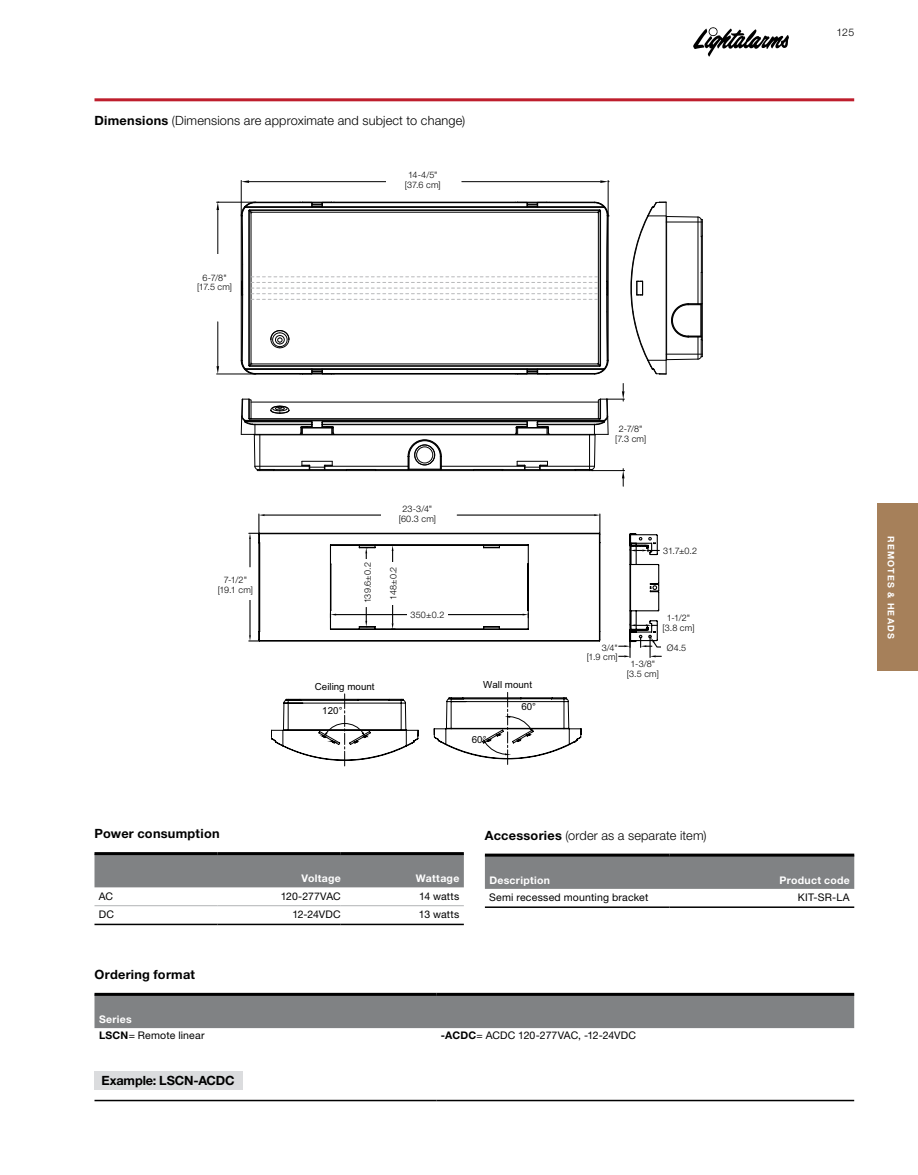
<style>
.page{position:relative;width:918px;height:1175px;background:#fff}
.page>*{position:absolute;margin:0;border:0;box-sizing:border-box;transform-origin:0 0}
.t1{font:18.75px "AB Bvoice";color:#000;scale:.8 1}
.t2{font:300 12.75px "Helvetica Neue LT Pro";letter-spacing:.01em;color:#000}
.t3{font:700 12.75px "Helvetica Neue LT Pro";letter-spacing:.02em;color:#000}
.t4{font:700 12.75px "Helvetica Neue LT Pro";letter-spacing:-.01em;color:#000}
.t5{font:12.3px "AB Bvoice";color:#000}
.t6{font:10.5px/16.5px "Helvetica Neue LT Pro";letter-spacing:.015em;color:#000}
.t7{font:10.5px "Helvetica Neue LT Pro";letter-spacing:-.005em;color:#000}
.t8{font:700 10.5px "Helvetica Neue LT Pro";letter-spacing:.025em;color:#fff}
.t9{font:300 10.5px "Helvetica Neue LT Pro";color:#000}
.t10{font:9.75px "Arial";color:#000}
.t11{font:300 9px/9.8px "Helvetica Neue LT Pro";letter-spacing:.02em;color:#000;text-align:center}
.t12{font:700 9px "Helvetica Neue LT Pro";letter-spacing:.13em;color:#fff}
.s1{font-weight:700}
.s2{font-weight:700;color:#fff}
</style>
<div class="page">
<svg style="left:693px;top:27px;width:96px;height:30px"></svg>
<hr style="left:94px;top:98px;width:760px;height:3px;background:#be1e2d">
<div style="left:878px;top:503px;width:40px;height:168px;background:#a6805a"></div>
<div style="left:94px;top:855px;width:370px;height:32px;background:#808284"></div>
<hr style="left:94px;top:905px;width:124px;height:1px;background:#b1b3b5">
<hr style="left:218px;top:923px;width:123px;height:2px;background:#000">
<hr style="left:341px;top:923px;width:123px;height:2px;background:#000">
<hr style="left:94px;top:852px;width:124px;height:3px;background:#000">
<hr style="left:218px;top:852px;width:123px;height:3px;background:#000">
<hr style="left:341px;top:852px;width:123px;height:3px;background:#000">
<hr style="left:218px;top:905px;width:123px;height:1px;background:#b1b3b5">
<hr style="left:341px;top:905px;width:123px;height:1px;background:#b1b3b5">
<hr style="left:94px;top:923px;width:124px;height:2px;background:#000">
<div style="left:94px;top:995px;width:760px;height:33px;background:#808284"></div>
<hr style="left:94px;top:992px;width:342px;height:3px;background:#000">
<hr style="left:436px;top:992px;width:418px;height:3px;background:#000">
<hr style="left:94px;top:1099px;width:342px;height:2px;background:#000">
<hr style="left:436px;top:1099px;width:418px;height:2px;background:#000">
<div style="left:95px;top:1071px;width:148px;height:18px;background:#dbdcde"></div>
<hr style="left:251px;top:402px;width:347px;height:1px;background:#000">
<hr style="left:250px;top:418px;width:350px;height:1px;background:#000">
<hr style="left:250px;top:419px;width:350px;height:1px;background:#000">
<hr style="left:245px;top:420px;width:359px;height:1px;background:#000">
<hr style="left:246px;top:421px;width:66px;height:1px;background:#000">
<hr style="left:538px;top:421px;width:66px;height:1px;background:#000">
<hr style="left:322px;top:421px;width:205px;height:1px;background:#000">
<hr style="left:538px;top:424px;width:56px;height:1px;background:#000">
<hr style="left:255px;top:424px;width:57px;height:1px;background:#000">
<hr style="left:322px;top:424px;width:205px;height:1px;background:#000">
<hr style="left:517px;top:427px;width:30px;height:1px;background:#000">
<hr style="left:302px;top:427px;width:30px;height:1px;background:#000">
<hr style="left:517px;top:428px;width:31px;height:1px;background:#000">
<hr style="left:301px;top:428px;width:32px;height:1px;background:#000">
<hr style="left:254px;top:434px;width:341px;height:1px;background:#000">
<hr style="left:255px;top:466px;width:54px;height:1px;background:#000">
<hr style="left:325px;top:466px;width:83px;height:1px;background:#000">
<hr style="left:441px;top:466px;width:83px;height:1px;background:#000">
<hr style="left:540px;top:466px;width:55px;height:1px;background:#000">
<svg style="left:474px;top:469px;width:29px;height:1px"></svg>
<hr style="left:346px;top:469px;width:30px;height:1px;background:#000">
<hr style="left:503px;top:469px;width:72px;height:1px;background:#000">
<hr style="left:376px;top:469px;width:98px;height:1px;background:#000">
<hr style="left:275px;top:469px;width:71px;height:1px;background:#000">
<hr style="left:257px;top:470px;width:335px;height:1px;background:#000">
<svg style="left:241px;top:398px;width:49px;height:73px"></svg>
<svg style="left:537px;top:421px;width:13px;height:13px"></svg>
<svg style="left:408px;top:439px;width:34px;height:30px"></svg>
<svg style="left:299px;top:421px;width:14px;height:13px"></svg>
<svg style="left:321px;top:421px;width:14px;height:13px"></svg>
<svg style="left:514px;top:421px;width:14px;height:13px"></svg>
<svg style="left:302px;top:461px;width:31px;height:9px"></svg>
<svg style="left:517px;top:461px;width:31px;height:9px"></svg>
<svg style="left:630px;top:202px;width:73px;height:173px"></svg>
<hr style="left:217px;top:374px;width:37px;height:1px;background:#000">
<hr style="left:217px;top:202px;width:37px;height:1px;background:#000">
<hr style="left:218px;top:322px;width:1px;height:44px;background:#000">
<hr style="left:218px;top:210px;width:1px;height:44px;background:#000">
<svg style="left:217px;top:366px;width:2px;height:8px"></svg>
<svg style="left:217px;top:202px;width:2px;height:8px"></svg>
<hr style="left:241px;top:180px;width:1px;height:35px;background:#000">
<hr style="left:608px;top:180px;width:1px;height:35px;background:#000">
<hr style="left:249px;top:181px;width:139px;height:1px;background:#000">
<hr style="left:462px;top:181px;width:138px;height:1px;background:#000">
<svg style="left:241px;top:180px;width:8px;height:3px"></svg>
<svg style="left:241px;top:202px;width:368px;height:173px"></svg>
<svg style="left:600px;top:180px;width:9px;height:3px"></svg>
<svg style="left:574px;top:383px;width:51px;height:103px"></svg>
<div style="left:613px;top:403px;width:35px;height:61px;background:#fff"></div>
<div style="left:387px;top:166px;width:72px;height:28px;background:#fff"></div>
<div style="left:485px;top:856px;width:369px;height:32px;background:#808284"></div>
<hr style="left:670px;top:906px;width:184px;height:2px;background:#000">
<hr style="left:485px;top:853px;width:185px;height:3px;background:#000">
<hr style="left:670px;top:853px;width:184px;height:3px;background:#000">
<hr style="left:485px;top:906px;width:185px;height:2px;background:#000">
<svg style="left:271px;top:692px;width:310px;height:74px"></svg>
<svg style="left:258px;top:513px;width:400px;height:129px"></svg>
<svg style="left:259px;top:514px;width:6px;height:2px"></svg>
<svg style="left:594px;top:514px;width:6px;height:2px"></svg>
<hr style="left:249px;top:539px;width:2px;height:28px;background:#000">
<hr style="left:249px;top:598px;width:2px;height:37px;background:#000">
<svg style="left:249px;top:533px;width:10px;height:6px"></svg>
<svg style="left:249px;top:635px;width:10px;height:6px"></svg>
<svg style="left:329px;top:544px;width:333px;height:113px"></svg>
<div style="left:381px;top:499px;width:73px;height:29px;background:#fff"></div>
<div style="left:586px;top:644px;width:32px;height:16px;background:#fff"></div>
<div style="left:217px;top:571px;width:37px;height:28px;background:#fff"></div>
<div style="left:360px;top:559px;width:15px;height:47px;background:#fff"></div>
<div style="left:386px;top:562px;width:15px;height:42px;background:#fff"></div>
<div style="left:407px;top:608px;width:41px;height:13px;background:#fff"></div>
<div style="left:661px;top:642px;width:31px;height:11px;background:#fff"></div>
<div style="left:660px;top:546px;width:41px;height:9px;background:#fff"></div>
<h2 class="t2" style="left:94px;top:112px;width:372px"><span class="s1">Dimensions</span> (Dimensions are approximate and subject to change)</h2>
<p class="t11" style="left:197px;top:272px;width:37px">6-7/8" [17.5 cm]</p>
<p class="t11" style="left:405px;top:170px;width:37px">14-4/5" [37.6 cm]</p>
<h1 class="t1" style="left:402px;top:170px;width:68px">14-4/5''</h1>
<p class="t9" style="left:836px;top:25px;width:19px">125</p>
<p class="t11" style="left:218px;top:575px;width:37px">7-1/2" [19.1 cm]</p>
<h3 class="t5" style="left:223px;top:574px;width:31px">7-1/2</h3>
<p class="t11" style="left:399px;top:504px;width:39px">23-3/4" [60.3 cm]</p>
<h3 class="t5" style="left:404px;top:507px;width:39px">23-3/4</h3>
<p class="t11" style="left:363px;top:603px;width:42px;rotate:-90deg">139.6±0.2</p>
<p class="t11" style="left:388px;top:600px;width:35px;rotate:-90deg">148±0.2</p>
<p class="t11" style="left:411px;top:610px;width:35px">350±0.2</p>
<p class="t10" style="left:315px;top:679px;width:61px">Ceiling mount</p>
<p class="t10" style="left:483px;top:678px;width:50px">Wall mount</p>
<p class="t10" style="left:322px;top:703px;width:22px">120°</p>
<p class="t10" style="left:521px;top:700px;width:16px">60°</p>
<p class="t10" style="left:472px;top:733px;width:16px">60°</p>
<p class="t11" style="left:615px;top:423px;width:33px">2-7/8" [7.3 cm]</p>
<p class="t11" style="left:663px;top:545px;width:36px">31.7±0.2</p>
<p class="t11" style="left:663px;top:613px;width:34px">1-1/2" [3.8 cm]</p>
<h3 class="t5" style="left:663px;top:616px;width:30px">1-1/2</h3>
<p class="t11" style="left:587px;top:642px;width:33px;text-align:right">3/4" [1.9 cm]</p>
<h3 class="t5" style="left:597px;top:643px;width:21px">3/4</h3>
<p class="t11" style="left:627px;top:658px;width:34px">1-3/8" [3.5 cm]</p>
<h3 class="t5" style="left:626px;top:657px;width:32px">1-3/8</h3>
<p class="t11" style="left:667px;top:642px;width:21px">Ø4.5</p>
<h2 class="t3" style="left:94px;top:825px;width:127px">Power consumption</h2>
<p class="t8" style="left:302px;top:872px;width:41px">Voltage</p>
<p class="t8" style="left:416px;top:872px;width:45px">Wattage</p>
<p class="t6" style="left:99px;top:887px;width:16px">AC</p>
<p class="t7" style="left:281px;top:889px;width:61px">120-277VAC</p>
<p class="t6" style="left:419px;top:887px;width:42px">14 watts</p>
<p class="t6" style="left:99px;top:906px;width:17px">DC</p>
<p class="t6" style="left:292px;top:906px;width:50px">12-24VDC</p>
<p class="t6" style="left:419px;top:906px;width:42px">13 watts</p>
<h2 class="t3" style="left:94px;top:966px;width:102px">Ordering format</h2>
<h2 class="t2" style="left:485px;top:827px;width:223px"><span class="s1">Accessories</span> (order as a separate item)</h2>
<p class="t8" style="left:489px;top:873px;width:62px">Description</p>
<p class="t8" style="left:780px;top:873px;width:72px">Product code</p>
<p class="t6" style="left:489px;top:889px;width:161px">Semi recessed mounting bracket</p>
<p class="t6" style="left:798px;top:889px;width:53px">KIT-SR-LA</p>
<p class="t6" style="left:99px;top:1010px;width:107px"><span class="s2">Series<br></span><span class="s1">LSCN</span>= Remote linear</p>
<h2 class="t4" style="left:101px;top:1072px;width:135px">Example: LSCN-ACDC</h2>
<p class="t7" style="left:441px;top:1029px;width:197px"><span class="s1">-ACDC</span>= ACDC 120-277VAC, -12-24VDC</p>
<p class="t12" style="left:897px;top:536px;width:104px;rotate:90deg">REMOTES &amp; HEADS</p>
</div>
